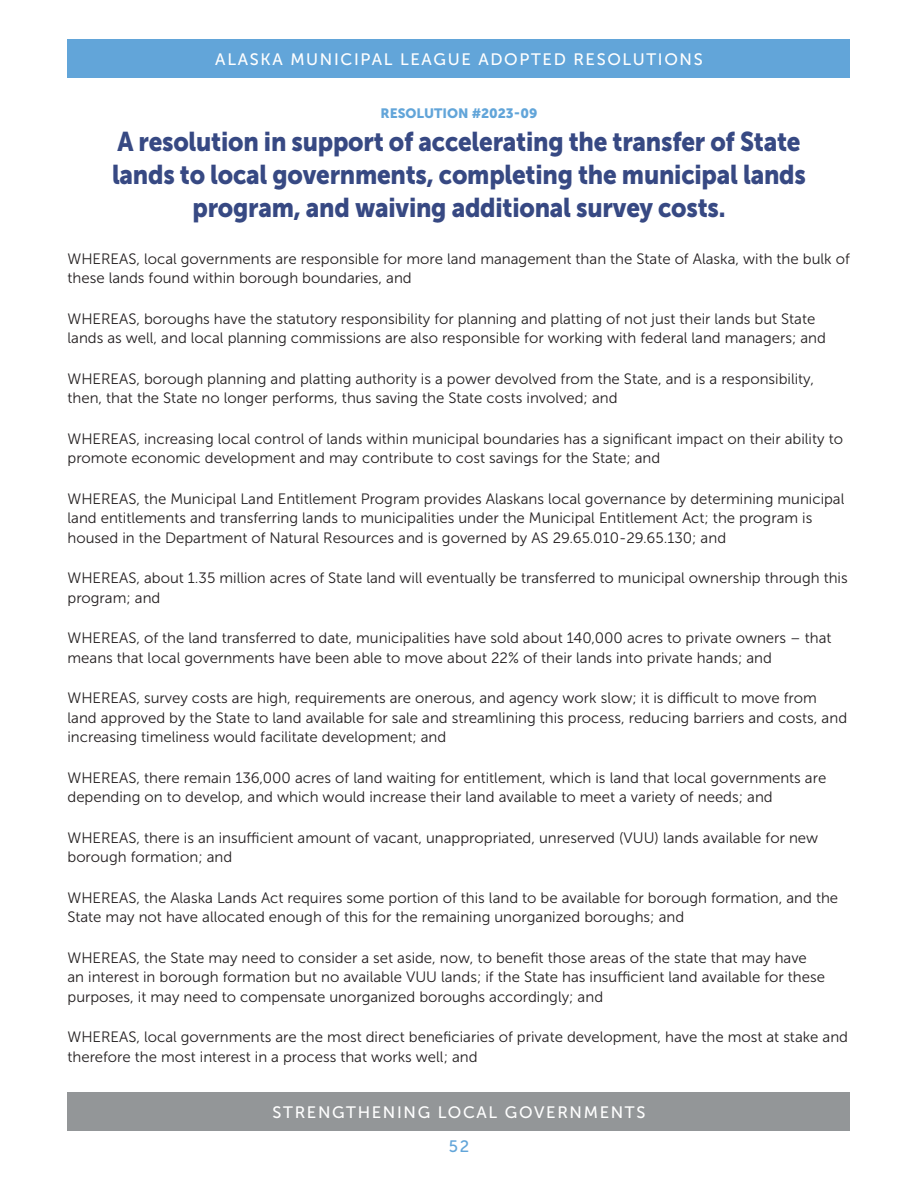
<style>
.page{position:relative;width:918px;height:1188px;background:#fff}
.page>*{position:absolute;margin:0;border:0;box-sizing:border-box;transform-origin:0 0}
.t1{font:27px/33px "Museo Sans 900";letter-spacing:-.01em;color:#374983;text-align:center;scale:.9 1}
.t2{font:16.5px "Museo Sans 500";letter-spacing:.1em;color:#fff}
.t3{font:16.5px "Museo Sans 500";color:#62a5d9}
.t4{font:15px/19.5px "Museo Sans 300";color:#231f20}
.t5{font:13.5px "Museo Sans 900";color:#62a5d9}
</style>
<div class="page">
<div style="left:68px;top:39px;width:782px;height:39px;background:#62a5d9"></div>
<div style="left:68px;top:1092px;width:782px;height:39px;background:#939698"></div>
<p class="t2" style="left:215px;top:50px;width:489px">ALASKA MUNICIPAL LEAGUE ADOPTED RESOLUTIONS</p>
<p class="t5" style="left:381px;top:106px;width:158px">RESOLUTION #2023-09</p>
<p class="t1" style="left:112px;top:125px;width:773px">A resolution in support of accelerating the transfer of State lands to local governments, completing the municipal lands program, and waiving additional survey costs.</p>
<p class="t4" style="left:68px;top:249px;width:784px">WHEREAS, local governments are responsible for more land management than the State of Alaska, with the bulk of these lands found within borough boundaries, and</p>
<p class="t4" style="left:68px;top:309px;width:760px">WHEREAS, boroughs have the statutory responsibility for planning and platting of not just their lands but State lands as well, and local planning commissions are also responsible for working with federal land managers; and</p>
<p class="t4" style="left:68px;top:369px;width:748px">WHEREAS, borough planning and platting authority is a power devolved from the State, and is a responsibility, then, that the State no longer performs, thus saving the State costs involved; and</p>
<p class="t4" style="left:68px;top:429px;width:777px">WHEREAS, increasing local control of lands within municipal boundaries has a significant impact on their ability to promote economic development and may contribute to cost savings for the State; and</p>
<p class="t4" style="left:68px;top:489px;width:778px">WHEREAS, the Municipal Land Entitlement Program provides Alaskans local governance by determining municipal land entitlements and transferring lands to municipalities under the Municipal Entitlement Act; the program is housed in the Department of Natural Resources and is governed by AS 29.65.010-29.65.130; and</p>
<p class="t4" style="left:68px;top:568px;width:782px">WHEREAS, about 1.35 million acres of State land will eventually be transferred to municipal ownership through this program; and</p>
<p class="t4" style="left:68px;top:628px;width:766px">WHEREAS, of the land transferred to date, municipalities have sold about 140,000 acres to private owners – that means that local governments have been able to move about 22% of their lands into private hands; and</p>
<p class="t4" style="left:68px;top:688px;width:781px">WHEREAS, survey costs are high, requirements are onerous, and agency work slow; it is difficult to move from land approved by the State to land available for sale and streamlining this process, reducing barriers and costs, and increasing timeliness would facilitate development; and</p>
<p class="t4" style="left:68px;top:768px;width:760px">WHEREAS, there remain 136,000 acres of land waiting for entitlement, which is land that local governments are depending on to develop, and which would increase their land available to meet a variety of needs; and</p>
<p class="t4" style="left:68px;top:828px;width:752px">WHEREAS, there is an insufficient amount of vacant, unappropriated, unreserved (VUU) lands available for new borough formation; and</p>
<p class="t4" style="left:68px;top:888px;width:772px">WHEREAS, the Alaska Lands Act requires some portion of this land to be available for borough formation, and the<br>State may not have allocated enough of this for the remaining unorganized boroughs; and</p>
<p class="t4" style="left:68px;top:948px;width:759px">WHEREAS, the State may need to consider a set aside, now, to benefit those areas of the state that may have an interest in borough formation but no available VUU lands; if the State has insufficient land available for these purposes, it may need to compensate unorganized boroughs accordingly; and</p>
<p class="t4" style="left:68px;top:1027px;width:782px">WHEREAS, local governments are the most direct beneficiaries of private development, have the most at stake and therefore the most interest in a process that works well; and</p>
<p class="t2" style="left:273px;top:1103px;width:374px">STRENGTHENING LOCAL GOVERNMENTS</p>
<p class="t3" style="left:449px;top:1137px;width:22px">52</p>
</div>
